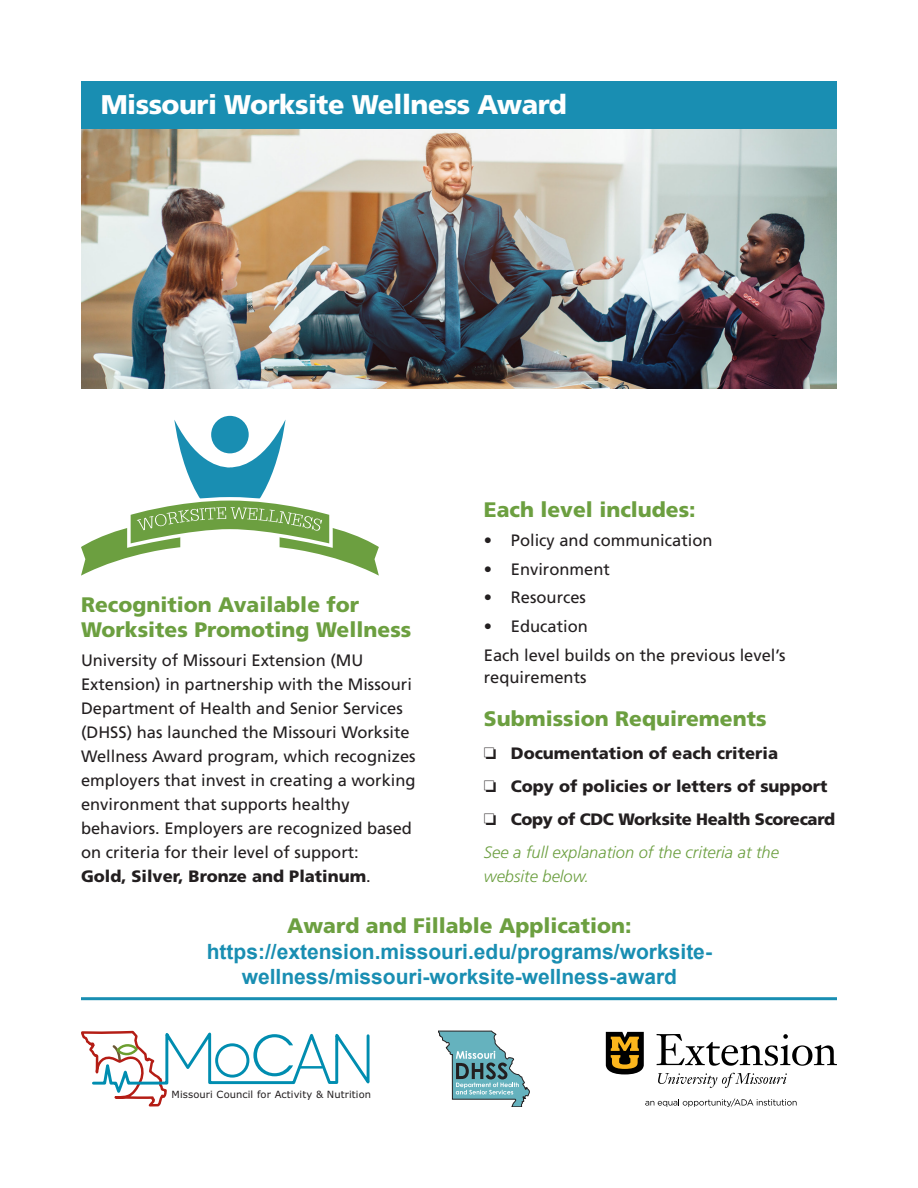
<style>
.page{position:relative;width:918px;height:1188px;background:#fff}
.page>*{position:absolute;margin:0;border:0;box-sizing:border-box;transform-origin:0 0}
.t1{font:900 27px "Frutiger LT Std";letter-spacing:-.02em;color:#fff}
.t2{font:700 21px/25.7px "Arial";color:#198eb2;text-align:center}
.t3{font:900 21px/25.2px "Frutiger LT Std";color:#6c9f40}
.t4{font:16.5px/24px "Frutiger LT Std";color:#231f20}
.t5{font:900 16.5px "Frutiger LT Std";color:#231f20}
.t6{font:italic 300 16.5px/24px "Frutiger LT Std";color:#6c9f40}
.t7{font:900 16.5px "Frutiger LT Std";letter-spacing:-.02em;color:#231f20}
.t8{font:9.9px "Verdana";letter-spacing:.01em;color:#231f20}
.s1{font-weight:900}
.s2{font-family:"Frutiger LT Std";font-weight:900;color:#6c9f40}
</style>
<div class="page">
<img style="left:81px;top:128px;width:756px;height:261px">
<svg style="left:81px;top:1031px;width:289px;height:76px"></svg>
<svg style="left:605px;top:1031px;width:39px;height:44px;background:#6a5423"></svg>
<svg style="left:657px;top:1034px;width:180px;height:32px"></svg>
<svg style="left:658px;top:1073px;width:129px;height:15px"></svg>
<svg style="left:645px;top:1099px;width:152px;height:8px"></svg>
<svg style="left:438px;top:1031px;width:92px;height:76px"></svg>
<hr style="left:81px;top:997px;width:756px;height:3px;background:#198eb2">
<div style="left:81px;top:81px;width:756px;height:47px;background:#198eb2"></div>
<svg style="left:81px;top:415px;width:298px;height:161px"></svg>
<p class="t1" style="left:101px;top:88px;width:467px">Missouri Worksite Wellness Award</p>
<p class="t3" style="left:81px;top:592px;width:332px">Recognition Available for<br>Worksites Promoting Wellness</p>
<p class="t4" style="left:81px;top:648px;width:336px">University of Missouri Extension (MU Extension) in partnership with the Missouri Department of Health and Senior Services (DHSS) has launched the Missouri Worksite Wellness Award program, which recognizes employers that invest in creating a working environment that supports healthy behaviors. Employers are recognized based on criteria for their level of support:<br><span class="s1">Gold, Silver, Bronze and Platinum</span>.</p>
<p class="t3" style="left:484px;top:497px;width:213px">Each level includes:</p>
<p class="t4" style="left:484px;top:528px;width:230px">• Policy and communication</p>
<p class="t4" style="left:484px;top:557px;width:128px">• Environment</p>
<p class="t4" style="left:484px;top:586px;width:104px">• Resources</p>
<p class="t4" style="left:484px;top:615px;width:106px">• Education</p>
<p class="t4" style="left:484px;top:645px;width:303px;line-height:21.6px">Each level builds on the previous level’s requirements</p>
<p class="t3" style="left:484px;top:706px;width:284px">Submission Requirements</p>
<p class="t5" style="left:484px;top:743px;width:296px">❏ Documentation of each criteria</p>
<p class="t5" style="left:484px;top:776px;width:345px">❏ Copy of policies or letters of support</p>
<p class="t7" style="left:484px;top:809px;width:353px">❏ Copy of CDC Worksite Health Scorecard</p>
<p class="t6" style="left:484px;top:840px;width:297px">See a full explanation of the criteria at the website below.</p>
<p class="t2" style="left:207px;top:913px;width:507px"><span class="s2">Award and Fillable Application: </span>https://extension.missouri.edu/programs/worksite&shy;wellness/missouri-worksite-wellness-award</p>
<p class="t8" style="left:172px;top:1088px;width:201px">Missouri Council for Activity &amp; Nutrition</p>
</div>
